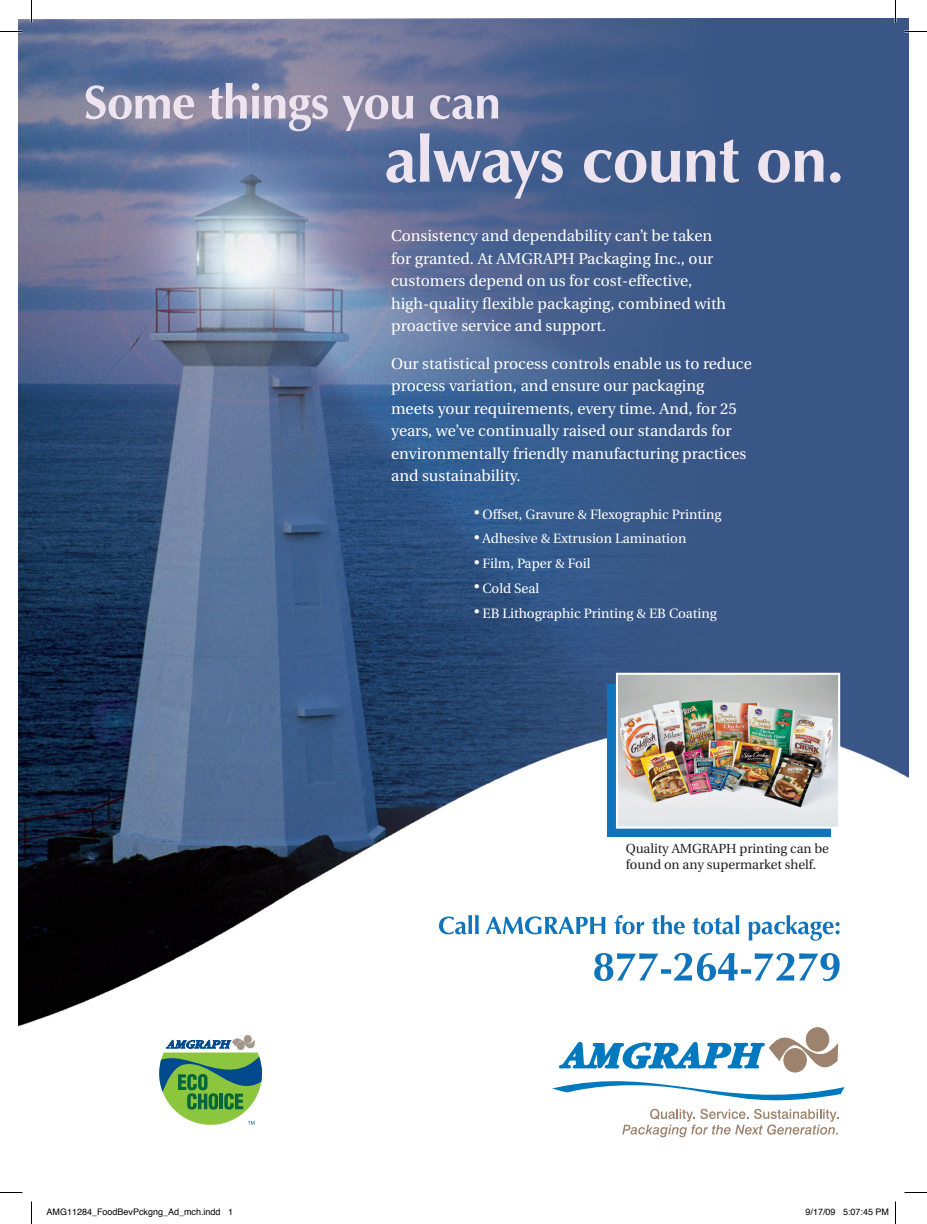
<style>
.page{position:relative;width:927px;height:1224px;background:#fff}
.page>*{position:absolute;margin:0;border:0;box-sizing:border-box;transform-origin:0 0}
.t1{font:15.75px/22.5px "Utopia";color:#fff}
.t2{font:13.5px "Utopia";color:#fff}
.t3{font:13.2px/15.8px "Utopia";letter-spacing:-.005em;color:#231f20}
.t4{font:9px "Helvetica";color:#000}
</style>
<div class="page">
<img style="left:18px;top:18px;width:891px;height:1184px">
<div style="left:607px;top:684px;width:223px;height:153px;background:#1074bc"></div>
<img style="left:619px;top:676px;width:218px;height:150px">
<div style="left:616px;top:673px;width:224px;height:156px;border:2px solid #fff"></div>
<svg style="left:439px;top:915px;width:401px;height:26px"></svg>
<svg style="left:594px;top:953px;width:246px;height:28px"></svg>
<div style="left:807px;top:1028px;width:22px;height:23px;background:#9d836e;border-radius:50%"></div>
<div style="left:806px;top:1027px;width:23px;height:25px;border:1px solid #9d836e;border-radius:50%"></div>
<svg style="left:552px;top:1031px;width:293px;height:106px"></svg>
<svg style="left:86px;top:83px;width:755px;height:116px;background:#6879a0"></svg>
<div style="left:154px;top:1017px;width:113px;height:113px;background:#fff;border-radius:50%"></div>
<div style="left:244px;top:1035px;width:8px;height:8px;border:1px solid #a1988a;border-radius:50%"></div>
<svg style="left:159px;top:1037px;width:103px;height:88px"></svg>
<svg style="left:0;top:31px;width:22px;height:1px"></svg>
<svg style="left:904px;top:31px;width:23px;height:1px"></svg>
<svg style="left:0;top:1192px;width:22px;height:1px"></svg>
<svg style="left:904px;top:1192px;width:23px;height:1px"></svg>
<svg style="left:31px;top:0;width:1px;height:22px"></svg>
<svg style="left:31px;top:1202px;width:1px;height:22px"></svg>
<svg style="left:895px;top:0;width:1px;height:22px"></svg>
<svg style="left:895px;top:1202px;width:1px;height:22px"></svg>
<p class="t1" style="left:391px;top:225px;width:336px">Consistency and dependability can’t be taken for granted. At AMGRAPH Packaging Inc., our customers depend on us for cost-effective, high-quality flexible packaging, combined with proactive service and support.</p>
<p class="t1" style="left:391px;top:353px;width:362px">Our statistical process controls enable us to reduce process variation, and ensure our packaging<br>meets your requirements, every time. And, for 25 years, we’ve continually raised our standards for environmentally friendly manufacturing practices and sustainability.</p>
<p class="t2" style="left:474px;top:507px;width:249px">• Offset, Gravure &amp; Flexographic Printing</p>
<p class="t2" style="left:474px;top:531px;width:214px">• Adhesive &amp; Extrusion Lamination</p>
<p class="t2" style="left:474px;top:556px;width:118px">• Film, Paper &amp; Foil</p>
<p class="t2" style="left:474px;top:581px;width:67px">• Cold Seal</p>
<p class="t2" style="left:474px;top:606px;width:244px">• EB Lithographic Printing &amp; EB Coating</p>
<p class="t3" style="left:626px;top:841px;width:205px">Quality AMGRAPH printing can be found on any supermarket shelf.</p>
<p class="t4" style="left:46px;top:1205px;width:188px">AMG11284_FoodBevPckgng_Ad_mch.indd 1</p>
<p class="t4" style="left:806px;top:1205px;width:85px">9/17/09 5:07:45 PM</p>
</div>
